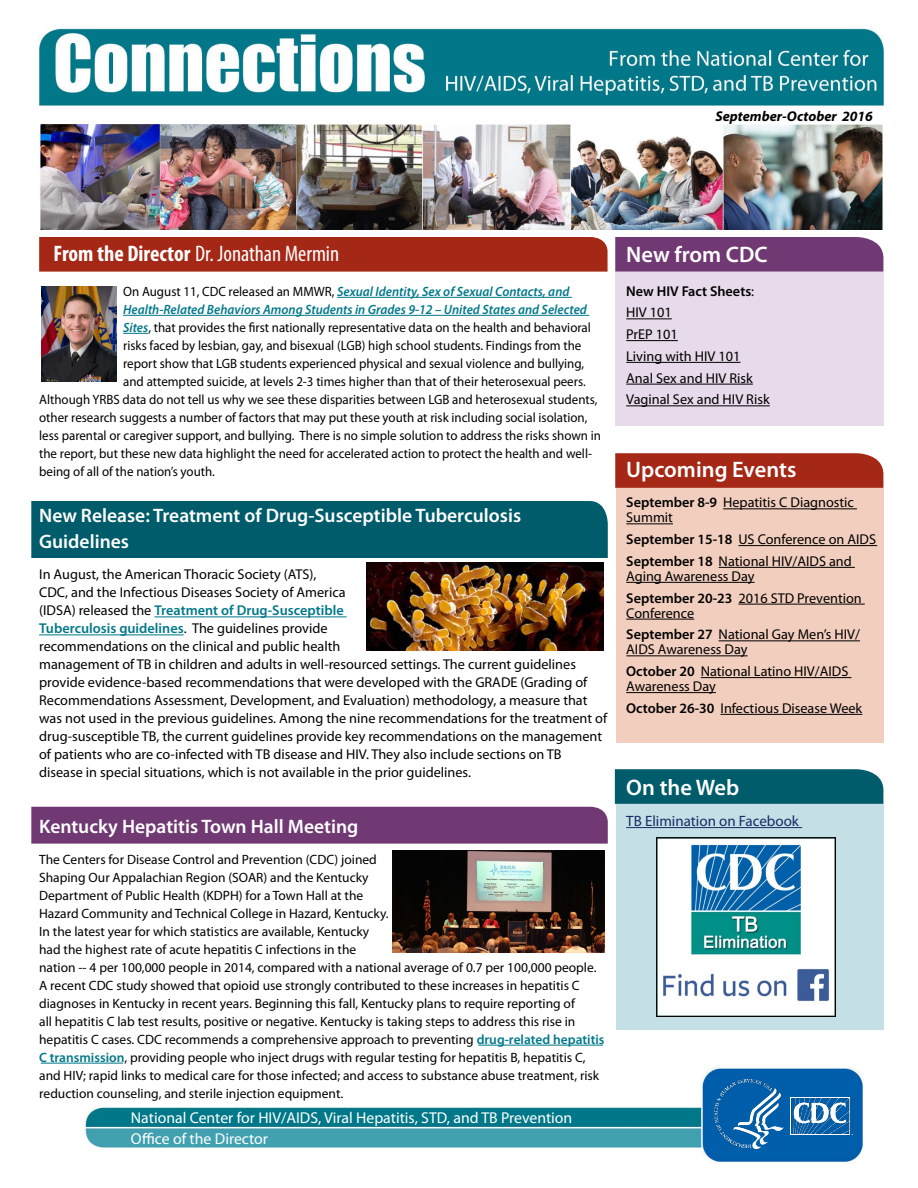
<style>
.page{position:relative;width:918px;height:1188px;background:#fff}
.page>*{position:absolute;margin:0;border:0;box-sizing:border-box;transform-origin:0 0}
.H2_Title{font:condensed 22.5px "Myriad Pro";color:#fff}
.H2__New_Upcoming_Web{font:600 22.5px "Myriad Pro";color:#fff}
.H2_Article_Title{font:600 19.5px/25.5px "Myriad Pro";color:#fff}
.B1_8__Body_Text{font:15.75px "Myriad Pro";color:#fff}
.On_the_web_links{font:15px "Myriad Pro";color:#192b65}
.B1__Body_Text{font:14.25px/18px "Myriad Pro";color:#000}
.Upcoming_date{font:14.25px/15px "Myriad Pro";color:#000}
.H3__New_from_CDC_Lin{font:14.25px "Myriad Pro";color:#000}
.Date{font:italic 700 14.25px "Myriad Pro";color:#000}
.H3__New_from_CDC_Lin-2{font:600 14.25px "Myriad Pro";color:#000}
.B1__Body_Text-2{font:13.5px/18px "Myriad Pro";color:#000}
.B1__Body_Text-3{font:13.5px "Myriad Pro";color:#000;scale:.96 1}
.B1__Body_Text-4{font:italic 600 13.5px "Myriad Pro";color:#00788a;scale:.96 1}
.s1{font-weight:700}
.s2{font-weight:400;font-style:normal;color:#000}
.s3{font-weight:600;font-style:italic;color:#00788a}
.s4{font-weight:600;color:#00788a}
.s5{font-weight:400}
.s6{font-weight:600}
</style>
<div class="page">
<div style="left:616px;top:272px;width:268px;height:154px;background:#e7daea"></div>
<div style="left:615px;top:237px;width:268px;height:35px;background:#703973"></div>
<svg style="left:615px;top:453px;width:268px;height:35px"></svg>
<div style="left:616px;top:489px;width:267px;height:254px;background:#f2cebe"></div>
<div style="left:616px;top:804px;width:267px;height:226px;background:#c4dfe6"></div>
<div style="left:615px;top:769px;width:268px;height:35px;background:#005c6a"></div>
<div style="left:39px;top:237px;width:569px;height:35px;background:#a52716"></div>
<div style="left:31px;top:501px;width:577px;height:57px;background:#005c6a"></div>
<div style="left:31px;top:807px;width:577px;height:37px;background:#703973"></div>
<img style="left:85px;top:1067px;width:779px;height:97px">
<img style="left:39px;top:28px;width:844px;height:201px">
<img style="left:41px;top:286px;width:75px;height:95px">
<hr style="left:337px;top:297px;width:235px;height:1px;background:#00788a">
<hr style="left:123px;top:315px;width:466px;height:1px;background:#00788a">
<svg style="left:123px;top:333px;width:25px;height:1px"></svg>
<hr style="left:154px;top:617px;width:193px;height:1px;background:#00788a">
<hr style="left:39px;top:635px;width:145px;height:1px;background:#00788a">
<hr style="left:41px;top:1063px;width:82px;height:1px;background:#00788a">
<hr style="left:478px;top:1045px;width:125px;height:1px;background:#00788a">
<hr style="left:626px;top:319px;width:46px;height:1px;background:#000">
<hr style="left:626px;top:340px;width:52px;height:1px;background:#000">
<hr style="left:626px;top:362px;width:114px;height:1px;background:#000">
<hr style="left:626px;top:384px;width:127px;height:1px;background:#000">
<hr style="left:626px;top:406px;width:144px;height:1px;background:#000">
<hr style="left:723px;top:508px;width:134px;height:1px;background:#000">
<hr style="left:626px;top:523px;width:47px;height:1px;background:#000">
<hr style="left:738px;top:545px;width:139px;height:1px;background:#000">
<hr style="left:719px;top:567px;width:136px;height:1px;background:#000">
<hr style="left:626px;top:582px;width:129px;height:1px;background:#000">
<hr style="left:738px;top:604px;width:127px;height:1px;background:#000">
<hr style="left:626px;top:619px;width:68px;height:1px;background:#000">
<hr style="left:719px;top:640px;width:141px;height:1px;background:#000">
<hr style="left:626px;top:655px;width:122px;height:1px;background:#000">
<hr style="left:701px;top:677px;width:150px;height:1px;background:#000">
<hr style="left:626px;top:692px;width:90px;height:1px;background:#000">
<hr style="left:720px;top:714px;width:142px;height:1px;background:#000">
<hr style="left:626px;top:827px;width:176px;height:1px;background:#192b65">
<img style="left:715px;top:1079px;width:69px;height:70px">
<img style="left:790px;top:1098px;width:63px;height:36px">
<img style="left:392px;top:850px;width:213px;height:103px">
<img style="left:656px;top:838px;width:179px;height:179px">
<img style="left:366px;top:562px;width:238px;height:89px">
<p class="Date" style="left:715px;top:107px;width:159px">September-October 2016</p>
<h2 class="H2_Title" style="left:53px;top:240px;width:287px"><span class="s1">From the Director</span> Dr. Jonathan Mermin</h2>
<p class="B1__Body_Text-4" style="left:123px;top:283px;width:466px"><span class="s2">On August 11, CDC released an MMWR,</span> Sexual Identity, Sex of Sexual Contacts, and</p>
<p class="B1__Body_Text-4" style="left:123px;top:301px;width:485px">Health-Related Behaviors Among Students in Grades 9-12 – United States and Selected</p>
<p class="B1__Body_Text-3" style="left:123px;top:319px;width:489px"><span class="s3">Sites</span>, that provides the first nationally representative data on the health and behavioral</p>
<p class="B1__Body_Text-3" style="left:123px;top:337px;width:479px">risks faced by lesbian, gay, and bisexual (LGB) high school students. Findings from the</p>
<p class="B1__Body_Text-3" style="left:123px;top:355px;width:482px">report show that LGB students experienced physical and sexual violence and bullying,</p>
<p class="B1__Body_Text-3" style="left:123px;top:373px;width:483px">and attempted suicide, at levels 2-3 times higher than that of their heterosexual peers.</p>
<p class="B1__Body_Text-3" style="left:39px;top:391px;width:583px">Although YRBS data do not tell us why we see these disparities between LGB and heterosexual students,</p>
<p class="B1__Body_Text-3" style="left:39px;top:409px;width:573px">other research suggests a number of factors that may put these youth at risk including social isolation,</p>
<p class="B1__Body_Text-3" style="left:39px;top:427px;width:587px">less parental or caregiver support, and bullying. There is no simple solution to address the risks shown in</p>
<p class="B1__Body_Text-3" style="left:39px;top:445px;width:577px">the report, but these new data highlight the need for accelerated action to protect the health and well-</p>
<p class="B1__Body_Text-3" style="left:39px;top:463px;width:185px">being of all of the nation’s youth.</p>
<p class="H2_Article_Title" style="left:39px;top:503px;width:484px">New Release: Treatment of Drug-Susceptible Tuberculosis<br>Guidelines</p>
<p class="B1__Body_Text" style="left:39px;top:565px;width:570px">In August, the American Thoracic Society (ATS),<br>CDC, and the Infectious Diseases Society of America<br>(IDSA) released the <span class="s4">Treatment of Drug-Susceptible<br>Tuberculosis guidelines</span>. The guidelines provide<br>recommendations on the clinical and public health<br>management of TB in children and adults in well-resourced settings. The current guidelines provide evidence-based recommendations that were developed with the GRADE (Grading of Recommendations Assessment, Development, and Evaluation) methodology, a measure that was not used in the previous guidelines. Among the nine recommendations for the treatment of drug-susceptible TB, the current guidelines provide key recommendations on the management of patients who are co-infected with TB disease and HIV. They also include sections on TB disease in special situations, which is not available in the prior guidelines.</p>
<p class="H2_Article_Title" style="left:39px;top:813px;width:321px">Kentucky Hepatitis Town Hall Meeting</p>
<p class="B1__Body_Text-2" style="left:39px;top:851px;width:567px">The Centers for Disease Control and Prevention (CDC) joined<br>Shaping Our Appalachian Region (SOAR) and the Kentucky<br>Department of Public Health (KDPH) for a Town Hall at the<br>Hazard Community and Technical College in Hazard, Kentucky.<br>In the latest year for which statistics are available, Kentucky<br>had the highest rate of acute hepatitis C infections in the<br>nation -- 4 per 100,000 people in 2014, compared with a national average of 0.7 per 100,000 people.<br>A recent CDC study showed that opioid use strongly contributed to these increases in hepatitis C diagnoses in Kentucky in recent years. Beginning this fall, Kentucky plans to require reporting of<br>all hepatitis C lab test results, positive or negative. Kentucky is taking steps to address this rise in hepatitis C cases. CDC recommends a comprehensive approach to preventing <span class="s4">drug-related hepatitis C transmission</span>, providing people who inject drugs with regular testing for hepatitis B, hepatitis C, and HIV; rapid links to medical care for those infected; and access to substance abuse treatment, risk reduction counseling, and sterile injection equipment.</p>
<p class="B1_8__Body_Text" style="left:131px;top:1108px;width:443px">National Center for HIV/AIDS, Viral Hepatitis, STD, and TB Prevention</p>
<p class="B1_8__Body_Text" style="left:131px;top:1129px;width:139px">Office of the Director</p>
<p class="H2__New_Upcoming_Web" style="left:626px;top:240px;width:143px">New from CDC</p>
<p class="H3__New_from_CDC_Lin-2" style="left:626px;top:282px;width:129px">New HIV Fact Sheets<span class="s5">:</span></p>
<p class="H3__New_from_CDC_Lin" style="left:626px;top:304px;width:47px">HIV 101</p>
<p class="H3__New_from_CDC_Lin" style="left:626px;top:326px;width:53px">PrEP 101</p>
<p class="H3__New_from_CDC_Lin" style="left:626px;top:347px;width:116px">Living with HIV 101</p>
<p class="H3__New_from_CDC_Lin" style="left:626px;top:369px;width:128px">Anal Sex and HIV Risk</p>
<p class="H3__New_from_CDC_Lin" style="left:626px;top:391px;width:145px">Vaginal Sex and HIV Risk</p>
<p class="H2__New_Upcoming_Web" style="left:626px;top:455px;width:172px">Upcoming Events</p>
<p class="Upcoming_date" style="left:626px;top:495px;width:229px"><span class="s6">September 8-9</span> Hepatitis C Diagnostic<br>Summit</p>
<p class="Upcoming_date" style="left:626px;top:532px;width:251px"><span class="s6">September 15-18</span> US Conference on AIDS</p>
<p class="Upcoming_date" style="left:626px;top:553px;width:227px"><span class="s6">September 18</span> National HIV/AIDS and<br>Aging Awareness Day</p>
<p class="Upcoming_date" style="left:626px;top:590px;width:237px"><span class="s6">September 20-23</span> 2016 STD Prevention<br>Conference</p>
<p class="Upcoming_date" style="left:626px;top:627px;width:235px"><span class="s6">September 27</span> National Gay Men’s HIV/<br>AIDS Awareness Day</p>
<p class="Upcoming_date" style="left:626px;top:664px;width:224px"><span class="s6">October 20</span> National Latino HIV/AIDS<br>Awareness Day</p>
<p class="Upcoming_date" style="left:626px;top:700px;width:238px"><span class="s6">October 26-30</span> Infectious Disease Week</p>
<p class="H2__New_Upcoming_Web" style="left:626px;top:773px;width:115px">On the Web</p>
<p class="On_the_web_links" style="left:626px;top:812px;width:174px">TB Elimination on Facebook</p>
</div>
